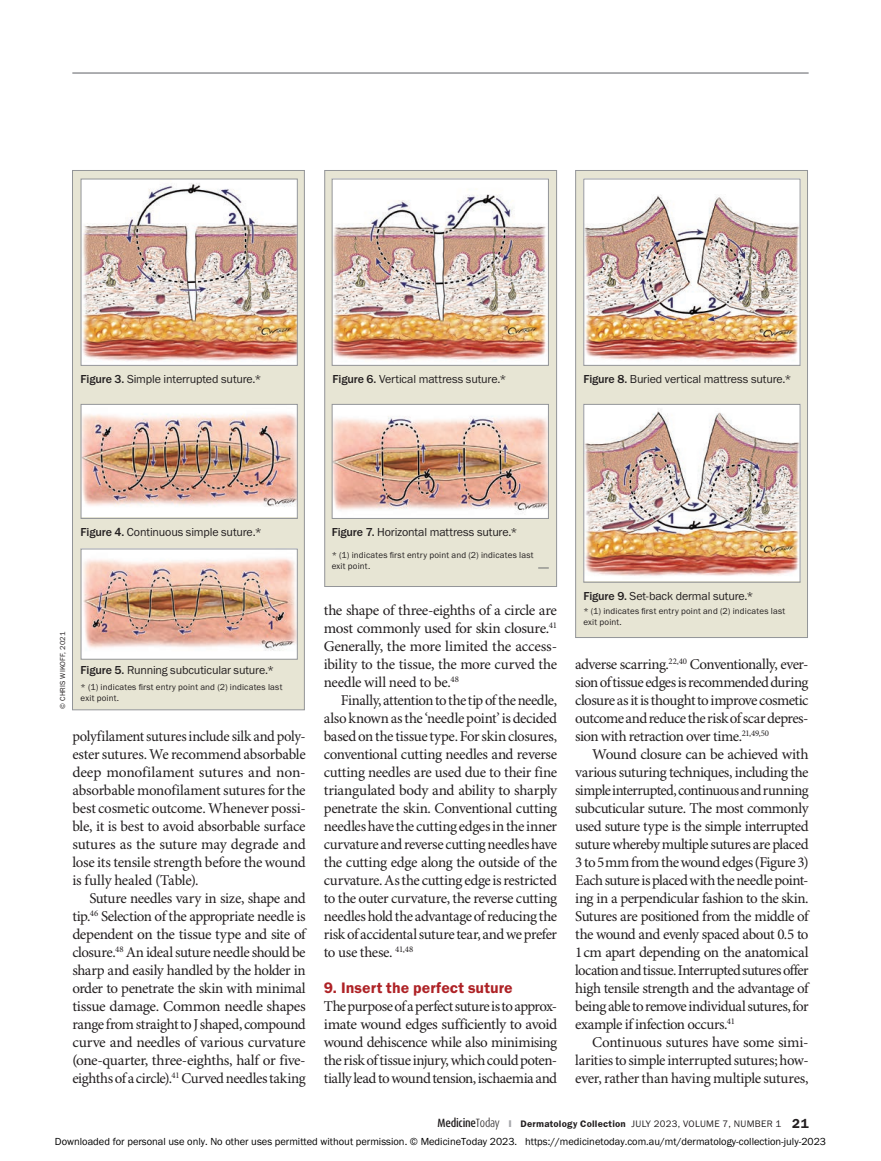
<style>
.page{position:relative;width:881px;height:1161px;background:#fff}
.page>*{position:absolute;margin:0;border:0;box-sizing:border-box;transform-origin:0 0}
.Sub_Head_A-FG_Red{font:15.75px "Franklin Gothic URW Dem";letter-spacing:.005em;color:#ae2226}
.Article_Text{font:15px/18px "Minion Pro";letter-spacing:-.025em;color:#231f20;text-align:justify}
.Article_Text_no_indent{font:15px/18px "Minion Pro";letter-spacing:-.035em;color:#231f20;text-align:justify}
.Caption_Rule_below{font:12px "Franklin Gothic URW Boo";letter-spacing:-.01em;color:#231f20}
.t1{font:10.5px "Franklin Gothic URW Boo";color:#000}
.t2{font:9.75px "Franklin Gothic URW Boo";letter-spacing:.025em;color:#231f20}
.Table_footnote{font:9px/11.2px "Franklin Gothic URW Boo";letter-spacing:.02em;color:#231f20}
.t3{font:7.5px "Franklin Gothic URW Boo";letter-spacing:.015em;color:#231f20}
.s1{font-family:"Franklin Gothic URW";font-weight:500}
.s2{font-family:"Dax Condensed";font-weight:500;font-size:12px}
.s3{font-family:"Dax Condensed";font-weight:300;font-size:12px}
.s4{color:#a8a9ad}
.s5{font-family:"Franklin Gothic URW Dem"}
.s6{font-family:"Franklin Gothic URW Dem";font-size:13.5px}
</style>
<div class="page">
<hr style="left:72px;top:72px;width:736px;height:2px;background:#939598">
<div style="left:324px;top:170px;width:232px;height:417px;background:#e7e5d4;border:1px solid #939598"></div>
<img style="left:333px;top:181px;width:213px;height:183px">
<div style="left:331px;top:179px;width:217px;height:187px;border:1px solid #939598"></div>
<img style="left:333px;top:406px;width:213px;height:111px">
<div style="left:331px;top:404px;width:217px;height:115px;border:1px solid #939598"></div>
<div style="left:72px;top:170px;width:232px;height:540px;background:#e7e5d4;border:1px solid #939598"></div>
<img style="left:83px;top:181px;width:212px;height:183px">
<div style="left:81px;top:179px;width:216px;height:187px;border:1px solid #939598"></div>
<img style="left:83px;top:406px;width:212px;height:110px">
<div style="left:81px;top:404px;width:216px;height:115px;border:1px solid #939598"></div>
<img style="left:83px;top:551px;width:212px;height:106px">
<div style="left:81px;top:549px;width:216px;height:110px;border:1px solid #939598"></div>
<div style="left:575px;top:170px;width:232px;height:468px;background:#e7e5d4;border:1px solid #939598"></div>
<img style="left:585px;top:181px;width:213px;height:183px">
<div style="left:583px;top:179px;width:217px;height:187px;border:1px solid #939598"></div>
<img style="left:585px;top:406px;width:213px;height:175px">
<div style="left:583px;top:404px;width:217px;height:179px;border:1px solid #939598"></div>
<p class="Caption_Rule_below" style="left:81px;top:372px;width:182px"><span class="s1">Figure 3.</span> Simple interrupted suture.*</p>
<p class="Caption_Rule_below" style="left:332px;top:372px;width:175px"><span class="s1">Figure 6.</span> Vertical mattress suture.*</p>
<p class="Caption_Rule_below" style="left:583px;top:372px;width:210px"><span class="s1">Figure 8.</span> Buried vertical mattress suture.*</p>
<p class="Caption_Rule_below" style="left:81px;top:525px;width:182px"><span class="s1">Figure 4.</span> Continuous simple suture.*</p>
<p class="t3" style="left:58px;top:709px;width:78px;rotate:-90deg">© CHRIS WIKOFF, 2021</p>
<p class="Caption_Rule_below" style="left:81px;top:663px;width:195px"><span class="s1">Figure 5.</span> Running subcuticular suture.*</p>
<p class="Table_footnote" style="left:81px;top:681px;width:203px">* (1) indicates first entry point and (2) indicates last exit point.</p>
<p class="Article_Text" style="left:72px;top:727px;width:235px">polyfilament sutures include silk and poly&shy;ester sutures. We recommend absorbable deep monofilament sutures and non&shy;absorbable monofilament sutures for the best cosmetic outcome. Whenever possi&shy;ble, it is best to avoid absorbable surface sutures as the suture may degrade and lose its tensile strength before the wound is fully healed (Table).</p>
<p class="Article_Text" style="left:72px;top:889px;width:235px;text-indent:17px">Suture needles vary in size, shape and tip.<sup>46</sup> Selection of the appropriate needle is dependent on the tissue type and site of closure.<sup>48</sup> An ideal suture needle should be sharp and easily handled by the holder in order to penetrate the skin with minimal tissue damage. Common needle shapes range from straight to J shaped, compound curve and needles of various curvature (one-quarter, three-eighths, half or five&shy;eighths of a circle).<sup>41</sup> Curved needles taking</p>
<p class="Caption_Rule_below" style="left:331px;top:525px;width:187px"><span class="s1">Figure 7.</span> Horizontal mattress suture.*</p>
<p class="Table_footnote" style="left:331px;top:549px;width:203px">* (1) indicates first entry point and (2) indicates last exit point.</p>
<p class="Article_Text" style="left:324px;top:601px;width:235px">the shape of three-eighths of a circle are most commonly used for skin closure.<sup>41<br></sup>Generally, the more limited the access&shy;ibility to the tissue, the more curved the needle will need to be.<sup>48</sup></p>
<p class="Article_Text" style="left:324px;top:691px;width:235px;text-indent:17px">Finally, attention to the tip of the needle, also known as the ‘needle point’ is decided based on the tissue type. For skin closures, conventional cutting needles and reverse cutting needles are used due to their fine triangulated body and ability to sharply penetrate the skin. Conventional cutting needles have the cutting edges in the inner curvature and reverse cutting needles have the cutting edge along the outside of the curvature. As the cutting edge is restricted to the outer curvature, the reverse cutting needles hold the advantage of reducing the risk of accidental suture tear, and we prefer to use these. <sup>41,48</sup></p>
<p class="Sub_Head_A-FG_Red" style="left:324px;top:978px;width:190px">9. Insert the perfect suture</p>
<p class="Article_Text_no_indent" style="left:324px;top:997px;width:235px">The purpose of a perfect suture is to approx&shy;imate wound edges sufficiently to avoid wound dehiscence while also minimising the risk of tissue injury, which could poten&shy;tially lead to wound tension, ischaemia and</p>
<p class="Caption_Rule_below" style="left:583px;top:589px;width:172px"><span class="s1">Figure 9.</span> Set-back dermal suture.*</p>
<p class="Table_footnote" style="left:583px;top:605px;width:203px">* (1) indicates first entry point and (2) indicates last exit point.</p>
<p class="Article_Text_no_indent" style="left:575px;top:655px;width:235px">adverse scarring.<sup>22,40</sup> Conventionally, ever&shy;sion of tissue edges is recommended during closure as it is thought to improve cosmetic outcome and reduce the risk of scar depres&shy;sion with retraction over time.<sup>21,49,50</sup></p>
<p class="Article_Text" style="left:575px;top:745px;width:235px;text-indent:17px">Wound closure can be achieved with various suturing techniques, including the simple interrupted, continuous and running subcuticular suture. The most commonly used suture type is the simple interrupted suture whereby multiple sutures are placed 3 to 5mm from the wound edges (Figure 3)<br>Each suture is placed with the needle point&shy;ing in a perpendicular fashion to the skin.<br>Sutures are positioned from the middle of the wound and evenly spaced about 0.5 to 1cm apart depending on the anatomical location and tissue. Interrupted sutures offer high tensile strength and the advantage of being able to remove individual sutures, for example if infection occurs.<sup>41</sup></p>
<p class="Article_Text" style="left:575px;top:1033px;width:235px;text-indent:17px">Continuous sutures have some simi&shy;larities to simple interrupted sutures; how&shy;ever, rather than having multiple sutures,</p>
<p class="t2" style="left:437px;top:1118px;width:372px"><span class="s2">Medicine</span><span class="s3">Today</span> <span class="s4">❙</span> <span class="s5">Dermatology Collection</span> JULY 2023, VOLUME 7, NUMBER 1 <span class="s6">21</span></p>
<p class="t1" style="left:55px;top:1135px;width:772px">Downloaded for personal use only. No other uses permitted without permission. © MedicineToday 2023. https://medicinetoday.com.au/mt/dermatology-collection-july-2023</p>
</div>
